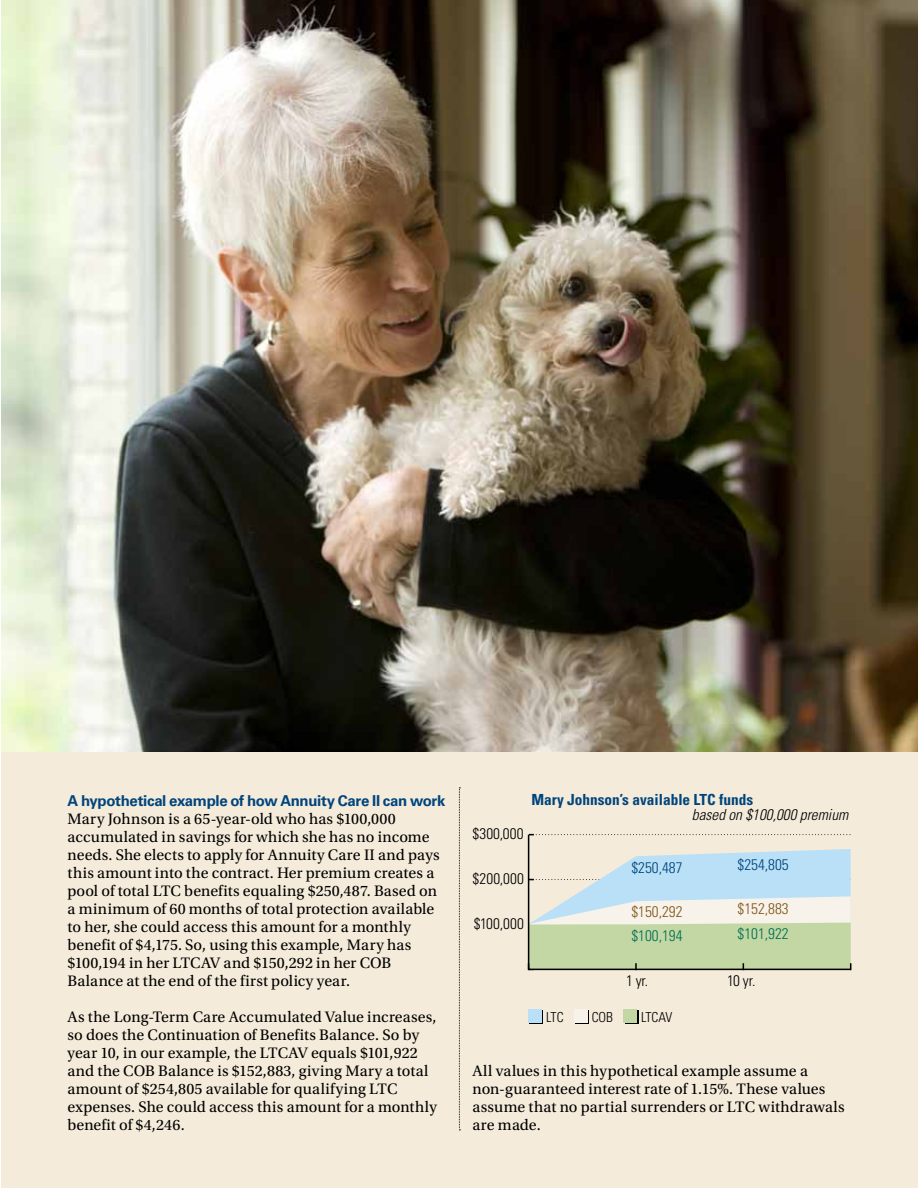
<style>
.page{position:relative;width:918px;height:1188px;background:#fff}
.page>*{position:absolute;margin:0;border:0;box-sizing:border-box;transform-origin:0 0}
.t1{font:15.9px/18px "Utopia Std";letter-spacing:.005em;color:#000}
.t2{font:300 condensed 15.3px "Univers LT Std";letter-spacing:.01em;color:#000}
.t3{font:700 condensed 15.3px "Univers LT Std";color:#00447c}
.t4{font:italic 300 condensed 15.3px "Univers LT Std";color:#000}
.t5{font:300 condensed 15.3px "Univers LT Std";color:#00447c}
.t6{font:300 condensed 15.3px "Univers LT Std";color:#80561b}
.t7{font:300 condensed 15.3px "Univers LT Std";color:#006f51}
.t8{font:700 15px "Univers LT Std";letter-spacing:-.025em;color:#00447c}
.t9{font:300 condensed 13.8px "Univers";color:#000}
</style>
<div class="page">
<div style="left:1px;top:0;width:917px;height:1188px;background:#f4ebda"></div>
<img style="left:1px;top:0;width:917px;height:752px">
<svg style="left:459px;top:788px;width:1px;height:342px"></svg>
<div style="left:529px;top:1010px;width:14px;height:14px;background:#000"></div>
<div style="left:576px;top:1010px;width:13px;height:14px;background:#000"></div>
<div style="left:625px;top:1010px;width:13px;height:14px;background:#000"></div>
<div style="left:528px;top:1009px;width:14px;height:14px;background:#b9e0f7"></div>
<div style="left:575px;top:1009px;width:13px;height:14px;background:#f8f3ea"></div>
<div style="left:624px;top:1009px;width:13px;height:14px;background:#c3d7a4"></div>
<svg style="left:529px;top:834px;width:322px;height:1px"></svg>
<svg style="left:528px;top:849px;width:324px;height:121px"></svg>
<hr style="left:529px;top:969px;width:322px;height:1px;background:#000">
<hr style="left:528px;top:835px;width:1px;height:134px;background:#000">
<p class="t8" style="left:68px;top:791px;width:379px">A hypothetical example of how Annuity Care II can work</p>
<p class="t1" style="left:68px;top:810px;width:374px">Mary Johnson is a 65-year-old who has $100,000 accumulated in savings for which she has no income needs. She elects to apply for Annuity Care II and pays this amount into the contract. Her premium creates a pool of total LTC benefits equaling $250,487. Based on a minimum of 60 months of total protection available to her, she could access this amount for a monthly benefit of $4,175. So, using this example, Mary has $100,194 in her LTCAV and $150,292 in her COB Balance at the end of the first policy year.</p>
<p class="t1" style="left:68px;top:1008px;width:371px">As the Long-Term Care Accumulated Value increases, so does the Continuation of Benefits Balance. So by year 10, in our example, the LTCAV equals $101,922 and the COB Balance is $152,883, giving Mary a total amount of $254,805 available for qualifying LTC expenses. She could access this amount for a monthly benefit of $4,246.</p>
<p class="t2" style="left:473px;top:825px;width:53px">$300,000</p>
<p class="t2" style="left:473px;top:870px;width:53px">$200,000</p>
<p class="t2" style="left:474px;top:915px;width:52px">$100,000</p>
<p class="t3" style="left:532px;top:790px;width:223px">Mary Johnson’s available LTC funds</p>
<p class="t4" style="left:692px;top:805px;width:158px">based on $100,000 premium</p>
<p class="t5" style="left:632px;top:859px;width:52px">$250,487</p>
<p class="t6" style="left:632px;top:903px;width:52px">$150,292</p>
<p class="t7" style="left:632px;top:927px;width:52px">$100,194</p>
<p class="t5" style="left:738px;top:855px;width:52px">$254,805</p>
<p class="t6" style="left:738px;top:900px;width:52px">$152,883</p>
<p class="t7" style="left:738px;top:925px;width:52px">$101,922</p>
<p class="t2" style="left:626px;top:972px;width:24px">1 yr.</p>
<p class="t2" style="left:727px;top:972px;width:30px">10 yr.</p>
<p class="t9" style="left:546px;top:1009px;width:19px">LTC</p>
<p class="t9" style="left:592px;top:1009px;width:23px">COB</p>
<p class="t9" style="left:641px;top:1009px;width:33px">LTCAV</p>
<p class="t1" style="left:472px;top:1062px;width:374px">All values in this hypothetical example assume a non-guaranteed interest rate of 1.15%. These values assume that no partial surrenders or LTC withdrawals are made.</p>
</div>
